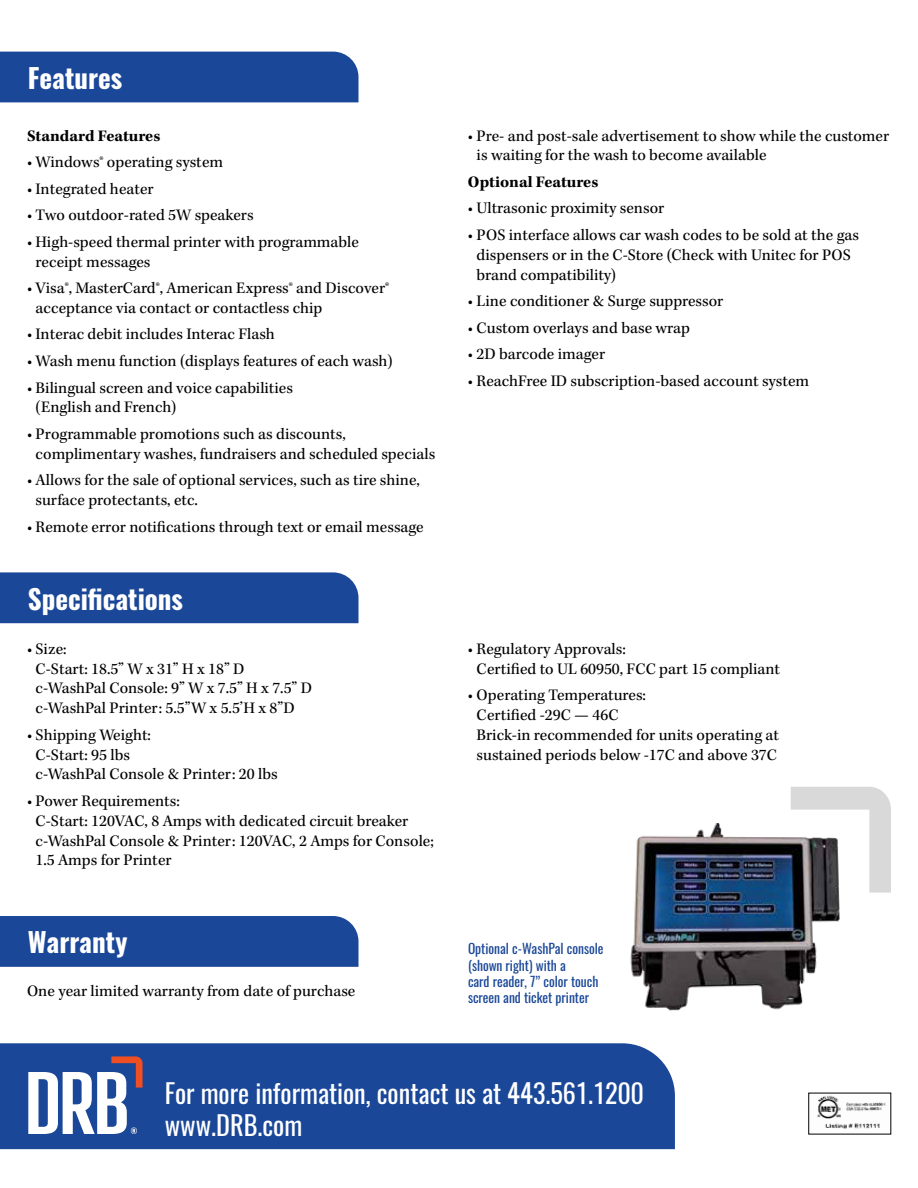
<style>
.page{position:relative;width:918px;height:1188px;background:#fff}
.page>*{position:absolute;margin:0;border:0;box-sizing:border-box;transform-origin:0 0}
.t1{font:700 27px "Oswald";color:#fff}
.t2{font:26.4px/31.7px "Oswald";color:#fff}
.t3{font:16.5px/19.8px "Kepler Std";color:#000}
.t4{font:700 16.5px "Kepler Std";color:#000}
.t5{font:13.5px/16.2px "Oswald";color:#1a4797}
</style>
<div class="page">
<div style="left:0;top:1043px;width:675px;height:106px;background:#1a4797"></div>
<svg style="left:28px;top:1056px;width:115px;height:78px"></svg>
<div style="left:0;top:52px;width:358px;height:50px;background:#1a4797"></div>
<div style="left:0;top:572px;width:358px;height:51px;background:#1a4797"></div>
<div style="left:0;top:916px;width:358px;height:51px;background:#1a4797"></div>
<svg style="left:791px;top:787px;width:100px;height:106px"></svg>
<img style="left:630px;top:823px;width:211px;height:188px">
<img style="left:817px;top:1095px;width:69px;height:34px">
<h1 class="t1" style="left:28px;top:64px;width:96px">Features</h1>
<p class="t4" style="left:27px;top:126px;width:135px">Standard Features</p>
<p class="t3" style="left:27px;top:153px;width:198px">• Windows® operating system</p>
<p class="t3" style="left:27px;top:179px;width:128px">• Integrated heater</p>
<p class="t3" style="left:27px;top:206px;width:228px">• Two outdoor-rated 5W speakers</p>
<p class="t3" style="left:36px;top:232px;width:325px;text-indent:-9px">• High-speed thermal printer with programmable receipt messages</p>
<p class="t3" style="left:36px;top:279px;width:355px;text-indent:-9px">• Visa®, MasterCard®, American Express® and Discover® acceptance via contact or contactless chip</p>
<p class="t3" style="left:27px;top:325px;width:249px">• Interac debit includes Interac Flash</p>
<p class="t3" style="left:27px;top:352px;width:367px">• Wash menu function (displays features of each wash)</p>
<p class="t3" style="left:36px;top:378px;width:259px;text-indent:-9px">• Bilingual screen and voice capabilities (English and French)</p>
<p class="t3" style="left:36px;top:424px;width:401px;text-indent:-9px">• Programmable promotions such as discounts, complimentary washes, fundraisers and scheduled specials</p>
<p class="t3" style="left:36px;top:471px;width:386px;text-indent:-9px">• Allows for the sale of optional services, such as tire shine, surface protectants, etc.</p>
<p class="t3" style="left:27px;top:517px;width:398px">• Remote error notifications through text or email message</p>
<h1 class="t1" style="left:28px;top:585px;width:157px">Specifications</h1>
<p class="t3" style="left:36px;top:639px;width:278px;text-indent:-9px">• Size:<br>C-Start: 18.5” W x 31” H x 18” D c-WashPal Console: 9” W x 7.5” H x 7.5” D c-WashPal Printer: 5.5”W x 5.5’H x 8”D</p>
<p class="t3" style="left:36px;top:725px;width:244px;text-indent:-9px">• Shipping Weight:<br>C-Start: 95 lbs<br>c-WashPal Console &amp; Printer: 20 lbs</p>
<p class="t3" style="left:36px;top:792px;width:400px;text-indent:-9px">• Power Requirements:<br>C-Start: 120VAC, 8 Amps with dedicated circuit breaker c-WashPal Console &amp; Printer: 120VAC, 2 Amps for Console; 1.5 Amps for Printer</p>
<p class="t3" style="left:477px;top:126px;width:414px;text-indent:-9px">• Pre- and post-sale advertisement to show while the customer is waiting for the wash to become available</p>
<p class="t4" style="left:468px;top:172px;width:132px">Optional Features</p>
<p class="t3" style="left:468px;top:199px;width:198px">• Ultrasonic proximity sensor</p>
<p class="t3" style="left:477px;top:226px;width:384px;text-indent:-9px">• POS interface allows car wash codes to be sold at the gas dispensers or in the C-Store (Check with Unitec for POS brand compatibility)</p>
<p class="t3" style="left:468px;top:292px;width:257px">• Line conditioner &amp; Surge suppressor</p>
<p class="t3" style="left:468px;top:318px;width:223px">• Custom overlays and base wrap</p>
<p class="t3" style="left:468px;top:345px;width:139px">• 2D barcode imager</p>
<p class="t3" style="left:468px;top:371px;width:343px">• ReachFree ID subscription-based account system</p>
<p class="t3" style="left:477px;top:639px;width:305px;text-indent:-9px">• Regulatory Approvals:<br>Certified to UL 60950, FCC part 15 compliant</p>
<p class="t3" style="left:477px;top:686px;width:304px;text-indent:-9px">• Operating Temperatures:<br>Certified -29C — 46C<br>Brick-in recommended for units operating at sustained periods below -17C and above 37C</p>
<h1 class="t1" style="left:28px;top:928px;width:101px">Warranty</h1>
<p class="t5" style="left:468px;top:940px;width:137px">Optional c-WashPal console (shown right) with a<br>card reader, 7” color touch screen and ticket printer</p>
<p class="t3" style="left:27px;top:981px;width:330px">One year limited warranty from date of purchase</p>
<h2 class="t2" style="left:165px;top:1075px;width:480px">For more information, contact us at 443.561.1200 www.DRB.com</h2>
</div>
